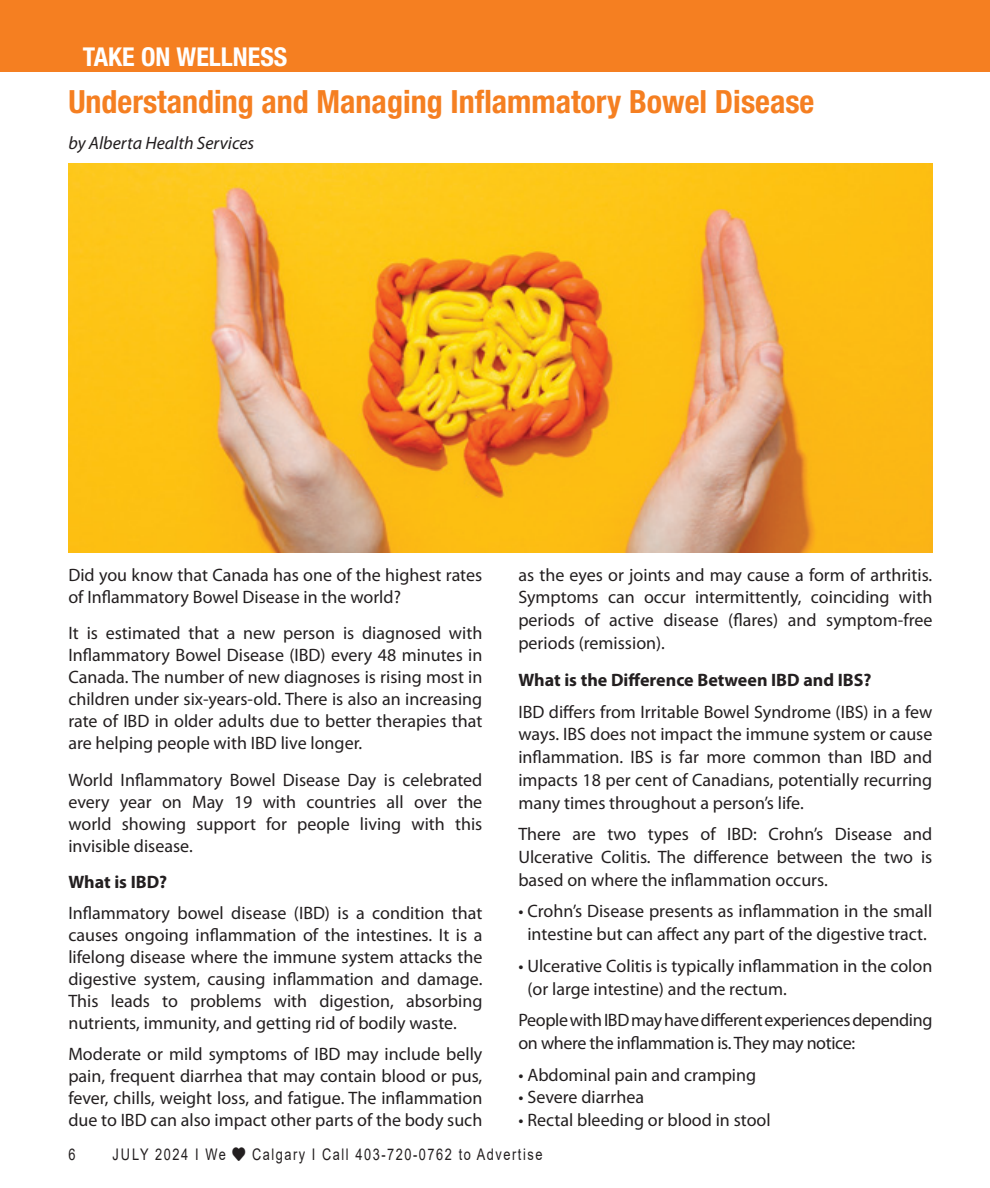
<style>
.page{position:relative;width:990px;height:1188px;background:#fff}
.page>*{position:absolute;margin:0;border:0;box-sizing:border-box;transform-origin:0 0}
.In_Around_title{font:700 condensed 32px "Helvetica Neue LT Std";color:#f57f21}
.t1{font:700 condensed 26px "Helvetica Neue LT Std";color:#fff}
.t2{font:18px/22px "Myriad Pro";color:#231f20;text-align:justify}
.t3{font:18px/22.8px "Myriad Pro";letter-spacing:-.02em;color:#231f20}
.t4{font:700 18px "Myriad Pro";color:#231f20}
.Body_text{font:italic 18px "Myriad Pro";color:#231f20}
.t5{font:16px "Arial";letter-spacing:.12em;color:#231f20;scale:.8 1}
</style>
<div class="page">
<div style="left:0;top:0;width:990px;height:72px;background:#f57f21"></div>
<img style="left:68px;top:164px;width:864px;height:389px">
<p class="t1" style="left:83px;top:41px;width:206px">TAKE ON WELLNESS</p>
<p class="In_Around_title" style="left:68px;top:82px;width:748px">Understanding and Managing Inflammatory Bowel Disease</p>
<p class="Body_text" style="left:68px;top:132px;width:187px">by Alberta Health Services</p>
<p class="t2" style="left:68px;top:563px;width:415px">Did you know that Canada has one of the highest rates of Inflammatory Bowel Disease in the world?</p>
<p class="t2" style="left:68px;top:622px;width:416px">It is estimated that a new person is diagnosed with Inflammatory Bowel Disease (IBD) every 48 minutes in Canada. The number of new diagnoses is rising most in children under six-years-old. There is also an increasing rate of IBD in older adults due to better therapies that are helping people with IBD live longer.</p>
<p class="t2" style="left:68px;top:768px;width:415px">World Inflammatory Bowel Disease Day is celebrated every year on May 19 with countries all over the world showing support for people living with this invisible disease.</p>
<p class="t4" style="left:68px;top:870px;width:100px">What is IBD?</p>
<p class="t2" style="left:68px;top:902px;width:416px">Inflammatory bowel disease (IBD) is a condition that causes ongoing inflammation of the intestines. It is a lifelong disease where the immune system attacks the digestive system, causing inflammation and damage.<br>This leads to problems with digestion, absorbing nutrients, immunity, and getting rid of bodily waste.</p>
<p class="t2" style="left:68px;top:1043px;width:416px">Moderate or mild symptoms of IBD may include belly pain, frequent diarrhea that may contain blood or pus, fever, chills, weight loss, and fatigue. The inflammation due to IBD can also impact other parts of the body such</p>
<p class="t2" style="left:518px;top:563px;width:416px;line-height:22.8px">as the eyes or joints and may cause a form of arthritis.<br>Symptoms can occur intermittently, coinciding with periods of active disease (flares) and symptom-free periods (remission).</p>
<p class="t4" style="left:518px;top:668px;width:355px">What is the Difference Between IBD and IBS?</p>
<p class="t2" style="left:518px;top:700px;width:416px;line-height:22.8px">IBD differs from Irritable Bowel Syndrome (IBS) in a few ways. IBS does not impact the immune system or cause inflammation. IBS is far more common than IBD and impacts 18 per cent of Canadians, potentially recurring many times throughout a person’s life.</p>
<p class="t2" style="left:518px;top:823px;width:416px;line-height:22.8px">There are two types of IBD: Crohn’s Disease and Ulcerative Colitis. The difference between the two is based on where the inflammation occurs.</p>
<p class="t2" style="left:518px;top:900px;width:415px;line-height:22.8px;text-align:center">• Crohn’s Disease presents as inflammation in the small intestine but can affect any part of the digestive tract.</p>
<p class="t2" style="left:527px;top:954px;width:406px;line-height:22.8px;text-indent:-9px">• Ulcerative Colitis is typically inflammation in the colon (or large intestine) and the rectum.</p>
<p class="t3" style="left:518px;top:1009px;width:416px">People with IBD may have different experiences depending on where the inflammation is. They may notice:</p>
<p class="t2" style="left:518px;top:1063px;width:239px">• Abdominal pain and cramping</p>
<p class="t2" style="left:518px;top:1086px;width:127px">• Severe diarrhea</p>
<p class="t2" style="left:518px;top:1109px;width:254px">• Rectal bleeding or blood in stool</p>
<p class="t5" style="left:68px;top:1144px;width:10px">6</p>
<p class="t5" style="left:112px;top:1144px;width:539px">JULY 2024 I We ♥ Calgary I Call 403-720-0762 to Advertise</p>
</div>
